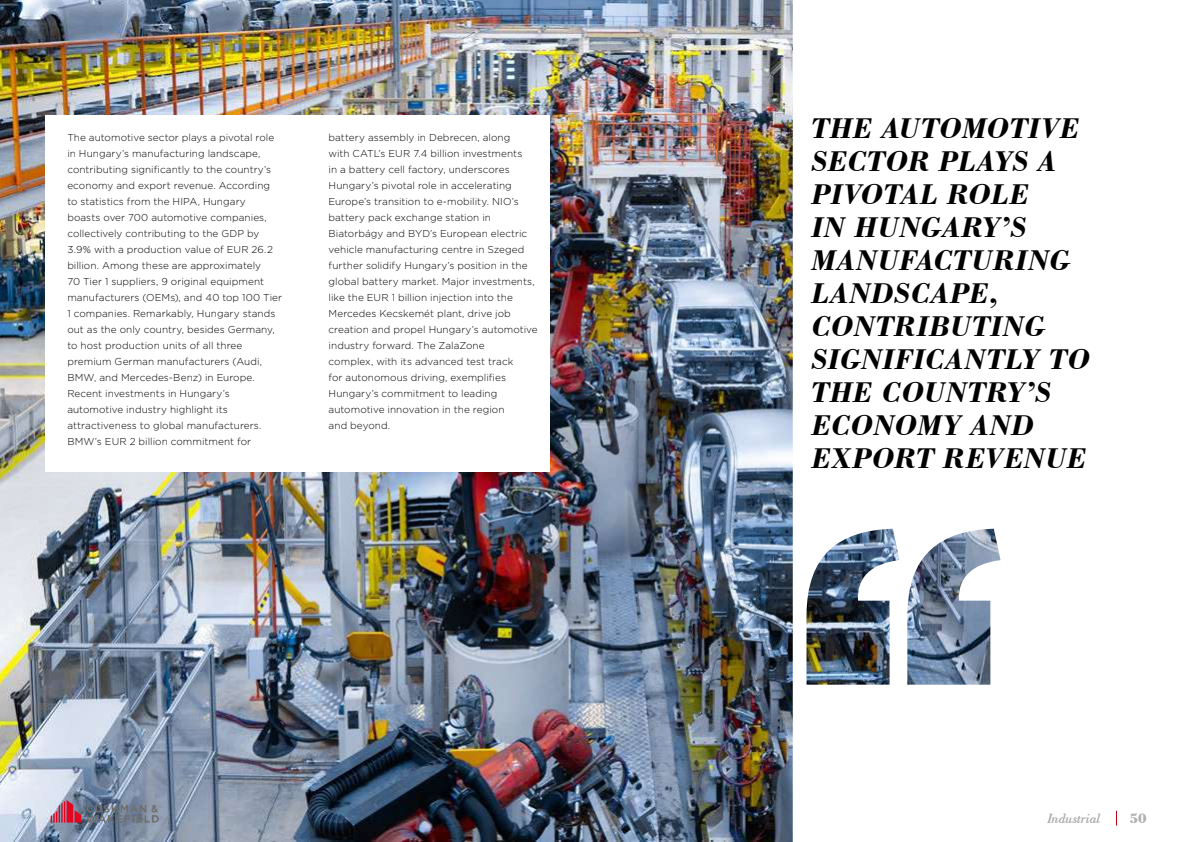
<style>
.page{position:relative;width:1191px;height:842px;background:#fff}
.page>*{position:absolute;margin:0;border:0;box-sizing:border-box;transform-origin:0 0}
.t1{font:italic 700 30px/33px "Bodoni BT";color:#000}
.t2{font:italic 14px "Bodoni BT";letter-spacing:-.005em;color:#b3b2b2}
.t3{font:700 14px "Bodoni BT";color:#b3b2b2}
.t4{font:300 10px/16px "Gotham";letter-spacing:.005em;color:#000}
</style>
<div class="page">
<img style="left:0;top:0;width:1000px;height:842px">
<div style="left:45px;top:116px;width:505px;height:356px;background:#fff"></div>
<svg style="left:51px;top:800px;width:108px;height:22px;background:#847285"></svg>
<hr style="left:1114px;top:810px;width:3px;height:16px;background:#000;opacity:.2">
<p class="t4" style="left:67px;top:130px;width:216px">The automotive sector plays a pivotal role in Hungary’s manufacturing landscape, contributing significantly to the country’s economy and export revenue. According to statistics from the HIPA, Hungary<br>boasts over 700 automotive companies, collectively contributing to the GDP by 3.9% with a production value of EUR 26.2 billion. Among these are approximately<br>70 Tier 1 suppliers, 9 original equipment manufacturers (OEMs), and 40 top 100 Tier 1 companies. Remarkably, Hungary stands out as the only country, besides Germany, to host production units of all three premium German manufacturers (Audi, BMW, and Mercedes-Benz) in Europe.<br>Recent investments in Hungary’s automotive industry highlight its attractiveness to global manufacturers.<br>BMW’s EUR 2 billion commitment for</p>
<p class="t4" style="left:328px;top:130px;width:211px">battery assembly in Debrecen, along<br>with CATL’s EUR 7.4 billion investments<br>in a battery cell factory, underscores Hungary’s pivotal role in accelerating Europe’s transition to e-mobility. NIO’s battery pack exchange station in Biatorbágy and BYD’s European electric vehicle manufacturing centre in Szeged further solidify Hungary’s position in the global battery market. Major investments, like the EUR 1 billion injection into the Mercedes Kecskemét plant, drive job creation and propel Hungary’s automotive industry forward. The ZalaZone<br>complex, with its advanced test track<br>for autonomous driving, exemplifies Hungary’s commitment to leading automotive innovation in the region<br>and beyond.</p>
<h1 class="t1" style="left:812px;top:111px;width:280px">THE AUTOMOTIVE<br>SECTOR PLAYS A<br>PIVOTAL ROLE<br>IN HUNGARY’S<br>MANUFACTURING<br>LANDSCAPE,<br>CONTRIBUTING<br>SIGNIFICANTLY TO<br>THE COUNTRY’S<br>ECONOMY AND<br>EXPORT REVENUE</h1>
<h2 class="t2" style="left:1047px;top:810px;width:54px">Industrial</h2>
<h2 class="t3" style="left:1129px;top:810px;width:18px">50</h2>
</div>
